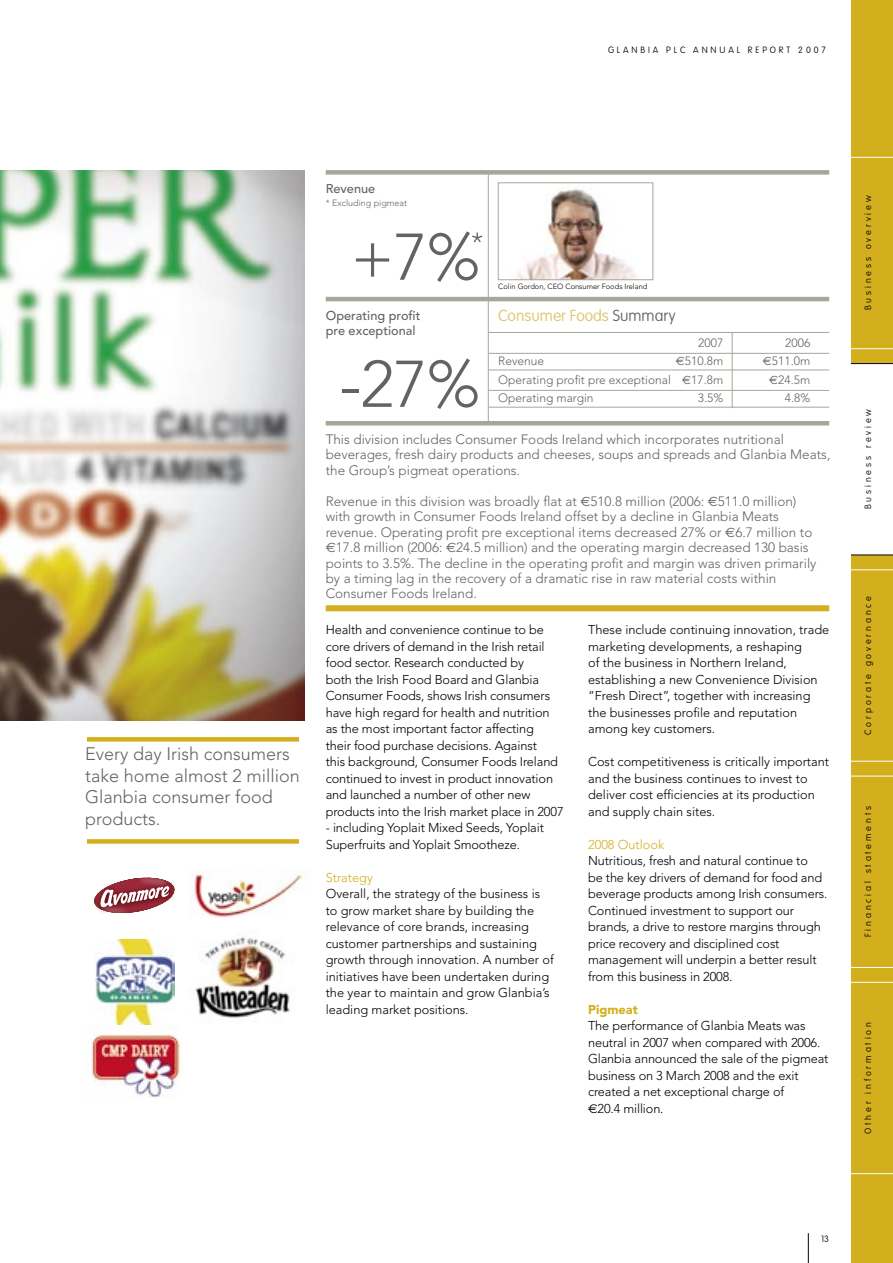
<style>
.page{position:relative;width:893px;height:1263px;background:#fff}
.page>*{position:absolute;margin:0;border:0;box-sizing:border-box;transform-origin:0 0}
.t1{font:300 65.25px "Avenir";color:#636363}
.t2{font:300 18px/21.6px "Avenir";color:#636363}
.t3{font:100 15.75px "VAG Rounded";color:#e0c463}
.t4{font:300 13.5px/15.5px "Avenir";color:#636363}
.t5{font:300 12.75px/16.5px "Avenir";letter-spacing:-.01em;color:#000}
.t6{font:500 12.75px/15.3px "Avenir";color:#636363}
.t7{font:300 12.75px "Avenir";color:#d3af1d}
.t8{font:900 12.75px "Avenir";color:#d3af1d}
.t9{font:300 12px "Avenir";color:#636363}
.t10{font:100 9px "VAG Rounded";letter-spacing:.32em;color:#000}
.t11{font:300 9px "Avenir";color:#636363}
.t12{font:300 7.5px "Avenir";color:#000}
.s1{color:#636363}
.s2{font-family:"Euro Sans";font-weight:400}
</style>
<div class="page">
<div style="left:850px;top:0;width:43px;height:1263px;background:#d3af1d"></div>
<div style="left:850px;top:363px;width:43px;height:192px;background:#fff"></div>
<svg style="left:850px;top:157px;width:43px;height:192px"></svg>
<svg style="left:850px;top:569px;width:43px;height:192px"></svg>
<svg style="left:850px;top:776px;width:43px;height:192px"></svg>
<svg style="left:850px;top:982px;width:43px;height:192px"></svg>
<div style="left:326px;top:605px;width:503px;height:6px;background:#d3af1d"></div>
<div style="left:326px;top:170px;width:503px;height:5px;background:#a5a799"></div>
<hr style="left:326px;top:297px;width:503px;height:4px;background:#a5a799">
<hr style="left:326px;top:421px;width:503px;height:4px;background:#a5a799">
<img style="left:518px;top:189px;width:119px;height:89px">
<div style="left:498px;top:182px;width:155px;height:98px;border:1px solid #a5a799"></div>
<hr style="left:488px;top:173px;width:1px;height:249px;background:#a5a799">
<hr style="left:732px;top:332px;width:1px;height:76px;background:#a5a799">
<hr style="left:489px;top:353px;width:340px;height:1px;background:#a5a799">
<hr style="left:489px;top:332px;width:340px;height:1px;background:#a5a799">
<hr style="left:489px;top:370px;width:340px;height:1px;background:#a5a799">
<hr style="left:489px;top:390px;width:340px;height:1px;background:#a5a799">
<img style="left:193px;top:933px;width:97px;height:86px">
<img style="left:189px;top:871px;width:117px;height:46px">
<img style="left:95px;top:939px;width:80px;height:86px">
<svg style="left:103px;top:880px;width:62px;height:31px"></svg>
<img style="left:124px;top:877px;width:51px;height:25px">
<img style="left:94px;top:889px;width:50px;height:24px">
<img style="left:91px;top:1033px;width:90px;height:65px">
<img style="left:0;top:170px;width:305px;height:551px">
<hr style="left:808px;top:1233px;width:1px;height:30px;background:#000">
<svg style="left:472px;top:233px;width:10px;height:9px"></svg>
<hr style="left:489px;top:407px;width:340px;height:1px;background:#a5a799">
<div style="left:87px;top:839px;width:212px;height:5px;background:#d3af1d"></div>
<div style="left:87px;top:737px;width:212px;height:5px;background:#d3af1d"></div>
<p class="t10" style="left:608px;top:45px;width:219px">GLANBIA PLC ANNUAL REPORT 2007</p>
<p class="t2" style="left:85px;top:743px;width:216px">Every day Irish consumers take home almost 2 million<br>Glanbia consumer food products.</p>
<p class="t6" style="left:326px;top:181px;width:51px">Revenue</p>
<p class="t11" style="left:326px;top:198px;width:83px">* Excluding pigmeat</p>
<p class="t1" style="left:351px;top:219px;width:131px">+7%</p>
<p class="t6" style="left:326px;top:308px;width:96px">Operating profit pre exceptional</p>
<p class="t1" style="left:339px;top:346px;width:142px">-27%</p>
<p class="t12" style="left:498px;top:282px;width:151px">Colin Gordon, CEO Consumer Foods Ireland</p>
<p class="t3" style="left:498px;top:307px;width:179px">Consumer Foods <span class="s1">Summary</span></p>
<p class="t9" style="left:698px;top:335px;width:26px">2007</p>
<p class="t9" style="left:785px;top:335px;width:26px">2006</p>
<p class="t9" style="left:498px;top:354px;width:48px">Revenue</p>
<p class="t9" style="left:676px;top:354px;width:49px"><span class="s2">€</span>510.8m</p>
<p class="t9" style="left:763px;top:354px;width:49px"><span class="s2">€</span>511.0m</p>
<p class="t9" style="left:498px;top:373px;width:227px">Operating profit pre exceptional <span class="s2">€</span>17.8m</p>
<p class="t9" style="left:769px;top:373px;width:43px"><span class="s2">€</span>24.5m</p>
<p class="t9" style="left:498px;top:391px;width:97px">Operating margin</p>
<p class="t9" style="left:698px;top:391px;width:27px">3.5%</p>
<p class="t9" style="left:785px;top:391px;width:27px">4.8%</p>
<p class="t4" style="left:326px;top:432px;width:506px">This division includes Consumer Foods Ireland which incorporates nutritional beverages, fresh dairy products and cheeses, soups and spreads and Glanbia Meats, the Group’s pigmeat operations.</p>
<p class="t4" style="left:326px;top:493px;width:492px">Revenue in this division was broadly flat at <span class="s2">€</span>510.8 million (2006: <span class="s2">€</span>511.0 million) with growth in Consumer Foods Ireland offset by a decline in Glanbia Meats revenue. Operating profit pre exceptional items decreased 27% or <span class="s2">€</span>6.7 million to <span class="s2">€</span>17.8 million (2006: <span class="s2">€</span>24.5 million) and the operating margin decreased 130 basis points to 3.5%. The decline in the operating profit and margin was driven primarily by a timing lag in the recovery of a dramatic rise in raw material costs within Consumer Foods Ireland.</p>
<p class="t5" style="left:326px;top:621px;width:239px">Health and convenience continue to be core drivers of demand in the Irish retail food sector. Research conducted by<br>both the Irish Food Board and Glanbia Consumer Foods, shows Irish consumers have high regard for health and nutrition as the most important factor affecting<br>their food purchase decisions. Against<br>this background, Consumer Foods Ireland continued to invest in product innovation and launched a number of other new products into the Irish market place in 2007</p>
<p class="t5" style="left:326px;top:819px;width:220px">- including Yoplait Mixed Seeds, Yoplait<br>Superfruits and Yoplait Smootheze.</p>
<p class="t7" style="left:326px;top:870px;width:49px">Strategy</p>
<p class="t5" style="left:326px;top:885px;width:230px">Overall, the strategy of the business is to grow market share by building the relevance of core brands, increasing customer partnerships and sustaining growth through innovation. A number of initiatives have been undertaken during the year to maintain and grow Glanbia’s leading market positions.</p>
<p class="t5" style="left:588px;top:621px;width:243px">These include continuing innovation, trade marketing developments, a reshaping<br>of the business in Northern Ireland, establishing a new Convenience Division “Fresh Direct”, together with increasing the businesses profile and reputation among key customers.</p>
<p class="t5" style="left:588px;top:753px;width:243px">Cost competitiveness is critically important and the business continues to invest to deliver cost efficiencies at its production and supply chain sites.</p>
<p class="t7" style="left:588px;top:837px;width:78px">2008 Outlook</p>
<p class="t5" style="left:588px;top:852px;width:241px">Nutritious, fresh and natural continue to<br>be the key drivers of demand for food and beverage products among Irish consumers.<br>Continued investment to support our brands, a drive to restore margins through price recovery and disciplined cost management will underpin a better result from this business in 2008.</p>
<p class="t8" style="left:588px;top:1001px;width:51px">Pigmeat</p>
<p class="t5" style="left:588px;top:1017px;width:242px">The performance of Glanbia Meats was neutral in 2007 when compared with 2006.<br>Glanbia announced the sale of the pigmeat business on 3 March 2008 and the exit created a net exceptional charge of<br><span class="s2">€</span>20.4 million.</p>
<p class="t10" style="left:863px;top:310px;width:116px;rotate:-90deg">Business overview</p>
<p class="t10" style="left:863px;top:509px;width:101px;rotate:-90deg">Business review</p>
<p class="t10" style="left:863px;top:735px;width:140px;rotate:-90deg">Corporate governance</p>
<p class="t10" style="left:863px;top:937px;width:132px;rotate:-90deg">Financial statements</p>
<p class="t10" style="left:863px;top:1134px;width:113px;rotate:-90deg">Other information</p>
<p class="t10" style="left:821px;top:1233px;width:9px">13</p>
</div>
